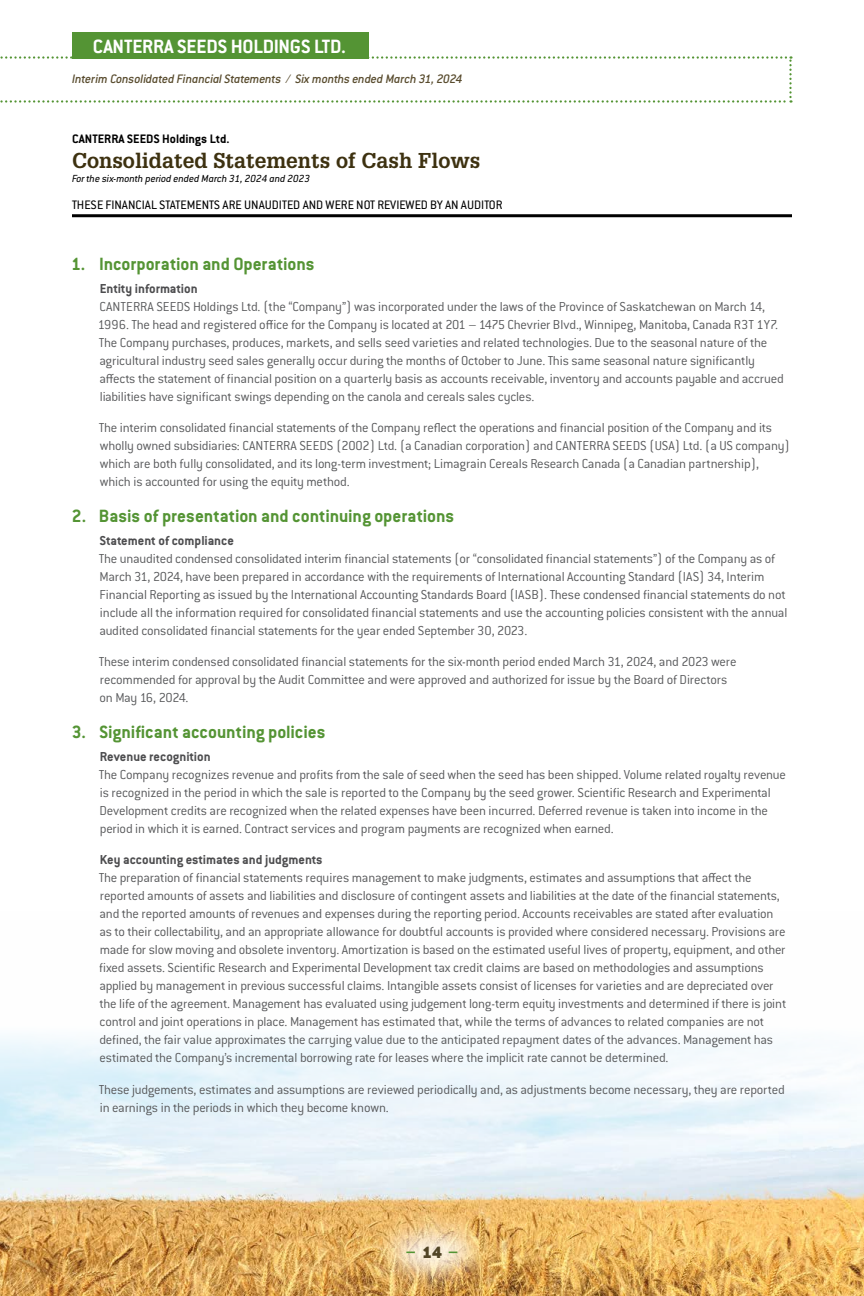
<style>
.page{position:relative;width:864px;height:1296px;background:#fff}
.page>*{position:absolute;margin:0;border:0;box-sizing:border-box;transform-origin:0 0}
.t1{font:700 21.15px "Conduit ITC Pro";letter-spacing:-.01em;color:#fff}
.t2{font:700 21px "Glypha LT Std";color:#3d3110}
.t3{font:700 19.5px "Conduit ITC Pro";letter-spacing:-.005em;color:#549434}
.t4{font:700 18px "Conduit ITC Pro";color:#549434}
.t5{font:300 14.25px/18px "Conduit ITC Pro";letter-spacing:-.015em;color:#58595b}
.t6{font:700 14.25px "Conduit ITC Pro";color:#4d4d4f}
.t7{font:italic 500 13.5px "Conduit ITC Pro";letter-spacing:-.015em;color:#584b2d}
.t8{font:13.5px "Conduit ITC Pro";color:#000}
.t9{font:700 13.5px "Conduit ITC Pro";color:#000}
.t10{font:italic 11.25px "Conduit ITC Pro";color:#000}
.s1{font-weight:900;color:#514425}
</style>
<div class="page">
<svg style="left:0;top:56px;width:792px;height:47px"></svg>
<div style="left:72px;top:32px;width:296px;height:27px;background:#549434"></div>
<img style="left:0;top:1036px;width:864px;height:260px">
<hr style="left:72px;top:214px;width:720px;height:3px;background:#000">
<div style="left:369px;top:1207px;width:126px;height:89px;background:#fff;opacity:.87"></div>
<h1 class="t1" style="left:93px;top:34px;width:255px">CANTERRA SEEDS HOLDINGS LTD.</h1>
<p class="t7" style="left:72px;top:72px;width:392px">Interim Consolidated Financial Statements / Six months ended March 31, 2024</p>
<p class="t9" style="left:72px;top:131px;width:159px">CANTERRA SEEDS Holdings Ltd.</p>
<h2 class="t2" style="left:72px;top:148px;width:410px">Consolidated Statements of Cash Flows</h2>
<p class="t10" style="left:72px;top:172px;width:240px">For the six-month period ended March 31, 2024 and 2023</p>
<p class="t8" style="left:72px;top:197px;width:432px">THESE FINANCIAL STATEMENTS ARE UNAUDITED AND WERE NOT REVIEWED BY AN AUDITOR</p>
<h3 class="t3" style="left:71px;top:253px;width:245px">1. Incorporation and Operations</h3>
<p class="t6" style="left:100px;top:280px;width:99px">Entity information</p>
<p class="t5" style="left:98px;top:297px;width:688px">CANTERRA SEEDS Holdings Ltd. (the “Company”) was incorporated under the laws of the Province of Saskatchewan on March 14, 1996. The head and registered office for the Company is located at 201 – 1475 Chevrier Blvd., Winnipeg, Manitoba, Canada R3T 1Y7.<br>The Company purchases, produces, markets, and sells seed varieties and related technologies. Due to the seasonal nature of the agricultural industry seed sales generally occur during the months of October to June. This same seasonal nature significantly affects the statement of financial position on a quarterly basis as accounts receivable, inventory and accounts payable and accrued liabilities have significant swings depending on the canola and cereals sales cycles.</p>
<p class="t5" style="left:99px;top:419px;width:693px">The interim consolidated financial statements of the Company reflect the operations and financial position of the Company and its wholly owned subsidiaries: CANTERRA SEEDS (2002) Ltd. (a Canadian corporation) and CANTERRA SEEDS (USA) Ltd. (a US company) which are both fully consolidated, and its long-term investment; Limagrain Cereals Research Canada (a Canadian partnership), which is accounted for using the equity method.</p>
<h3 class="t3" style="left:72px;top:505px;width:384px">2. Basis of presentation and continuing operations</h3>
<p class="t6" style="left:99px;top:532px;width:136px">Statement of compliance</p>
<p class="t5" style="left:99px;top:549px;width:690px">The unaudited condensed consolidated interim financial statements (or “consolidated financial statements”) of the Company as of March 31, 2024, have been prepared in accordance with the requirements of International Accounting Standard (IAS) 34, Interim Financial Reporting as issued by the International Accounting Standards Board (IASB). These condensed financial statements do not include all the information required for consolidated financial statements and use the accounting policies consistent with the annual audited consolidated financial statements for the year ended September 30, 2023.</p>
<p class="t5" style="left:99px;top:653px;width:639px">These interim condensed consolidated financial statements for the six-month period ended March 31, 2024, and 2023 were recommended for approval by the Audit Committee and were approved and authorized for issue by the Board of Directors on May 16, 2024.</p>
<h3 class="t3" style="left:72px;top:721px;width:255px">3. Significant accounting policies</h3>
<p class="t6" style="left:100px;top:748px;width:112px">Revenue recognition</p>
<p class="t5" style="left:99px;top:765px;width:689px">The Company recognizes revenue and profits from the sale of seed when the seed has been shipped. Volume related royalty revenue is recognized in the period in which the sale is reported to the Company by the seed grower. Scientific Research and Experimental Development credits are recognized when the related expenses have been incurred. Deferred revenue is taken into income in the period in which it is earned. Contract services and program payments are recognized when earned.</p>
<p class="t6" style="left:100px;top:851px;width:224px">Key accounting estimates and judgments</p>
<p class="t5" style="left:99px;top:869px;width:689px">The preparation of financial statements requires management to make judgments, estimates and assumptions that affect the reported amounts of assets and liabilities and disclosure of contingent assets and liabilities at the date of the financial statements, and the reported amounts of revenues and expenses during the reporting period. Accounts receivables are stated after evaluation as to their collectability, and an appropriate allowance for doubtful accounts is provided where considered necessary. Provisions are made for slow moving and obsolete inventory. Amortization is based on the estimated useful lives of property, equipment, and other fixed assets. Scientific Research and Experimental Development tax credit claims are based on methodologies and assumptions applied by management in previous successful claims. Intangible assets consist of licenses for varieties and are depreciated over the life of the agreement. Management has evaluated using judgement long-term equity investments and determined if there is joint control and joint operations in place. Management has estimated that, while the terms of advances to related companies are not defined, the fair value approximates the carrying value due to the anticipated repayment dates of the advances. Management has estimated the Company’s incremental borrowing rate for leases where the implicit rate cannot be determined.</p>
<p class="t5" style="left:99px;top:1080px;width:687px">These judgements, estimates and assumptions are reviewed periodically and, as adjustments become necessary, they are reported in earnings in the periods in which they become known.</p>
<p class="t4" style="left:406px;top:1242px;width:54px">– <span class="s1">14</span> –</p>
</div>
